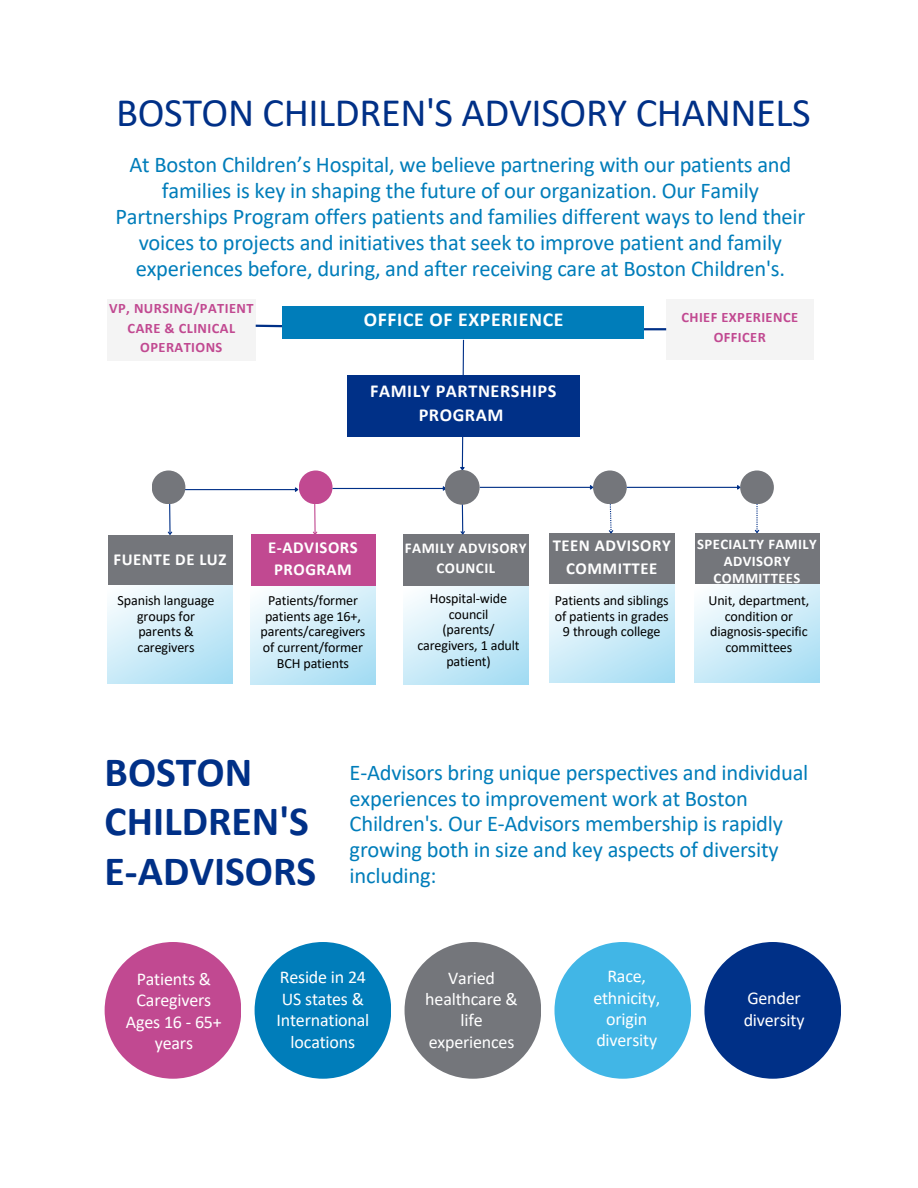
<style>
.page{position:relative;width:918px;height:1188px;background:#fff}
.page>*{position:absolute;margin:0;border:0;box-sizing:border-box;transform-origin:0 0}
.t1{font:700 41.7px/49.5px "Calibri";color:#003087}
.t2{font:40.5px "Calibri";letter-spacing:-.01em;color:#003087}
.t3{font:22.5px/25.8px "Calibri";letter-spacing:-.01em;color:#007dba;text-align:center}
.t4{font:700 19.8px "Calibri";letter-spacing:.03em;color:#fff}
.t5{font:700 18.3px/24.8px "Calibri";letter-spacing:.03em;color:#fff;text-align:center}
.t6{font:18px/21.3px "Calibri";letter-spacing:-.01em;color:#fff;text-align:center}
.t7{font:700 16.8px/22.5px "Calibri";letter-spacing:.03em;color:#fff;text-align:center}
.t8{font:700 15px/20.2px "Calibri";letter-spacing:.03em;color:#fff;text-align:center}
.t9{font:700 14.7px/16.8px "Calibri";letter-spacing:.03em;color:#fff;text-align:center}
.t10{font:700 14.4px/19.2px "Calibri";letter-spacing:.03em;color:#c14991;text-align:center}
.t11{font:14.1px/15.8px "Calibri";letter-spacing:-.01em;color:#000;text-align:center}
</style>
<div class="page">
<div style="left:108px;top:535px;width:124px;height:52px;background:#74767b"></div>
<svg style="left:108px;top:585px;width:124px;height:98px;background:#cfecf8"></svg>
<div style="left:299px;top:470px;width:34px;height:34px;background:#c14991;border-radius:50%"></div>
<div style="left:593px;top:470px;width:34px;height:34px;background:#74767b;border-radius:50%"></div>
<div style="left:695px;top:533px;width:124px;height:60px;background:#74767b"></div>
<svg style="left:695px;top:585px;width:125px;height:98px;background:#cfecf8"></svg>
<svg style="left:754px;top:504px;width:6px;height:29px"></svg>
<div style="left:740px;top:470px;width:34px;height:34px;background:#74767b;border-radius:50%"></div>
<hr style="left:333px;top:488px;width:110px;height:1px;background:#003087">
<svg style="left:442px;top:486px;width:3px;height:5px"></svg>
<hr style="left:480px;top:487px;width:110px;height:1px;background:#003087">
<svg style="left:589px;top:484px;width:5px;height:7px"></svg>
<hr style="left:627px;top:487px;width:110px;height:1px;background:#003087">
<svg style="left:736px;top:484px;width:5px;height:7px"></svg>
<div style="left:666px;top:299px;width:147px;height:61px;background:#f4f4f4"></div>
<div style="left:108px;top:299px;width:147px;height:61px;background:#f4f4f4"></div>
<hr style="left:627px;top:328px;width:39px;height:2px;background:#003087">
<svg style="left:255px;top:323px;width:27px;height:6px"></svg>
<div style="left:282px;top:306px;width:362px;height:32px;background:#007dba"></div>
<div style="left:403px;top:535px;width:125px;height:51px;background:#74767b"></div>
<svg style="left:404px;top:586px;width:124px;height:98px;background:#cfecf8"></svg>
<div style="left:549px;top:533px;width:125px;height:52px;background:#74767b"></div>
<svg style="left:550px;top:585px;width:124px;height:98px;background:#cfecf8"></svg>
<div style="left:251px;top:535px;width:124px;height:51px;background:#c14991"></div>
<svg style="left:251px;top:586px;width:125px;height:98px;background:#cfecf8"></svg>
<div style="left:105px;top:942px;width:136px;height:137px;background:#c14991;border-radius:50%"></div>
<div style="left:255px;top:942px;width:136px;height:137px;background:#007dba;border-radius:50%"></div>
<div style="left:405px;top:942px;width:136px;height:137px;background:#74767b;border-radius:50%"></div>
<div style="left:554px;top:942px;width:137px;height:137px;background:#41b6e6;border-radius:50%"></div>
<div style="left:704px;top:942px;width:137px;height:137px;background:#003087;border-radius:50%"></div>
<hr style="left:185px;top:489px;width:110px;height:1px;background:#003087">
<svg style="left:294px;top:487px;width:6px;height:6px"></svg>
<svg style="left:608px;top:504px;width:6px;height:30px"></svg>
<svg style="left:458px;top:339px;width:8px;height:131px"></svg>
<hr style="left:462px;top:502px;width:1px;height:32px;background:#003087">
<svg style="left:459px;top:530px;width:7px;height:5px"></svg>
<div style="left:445px;top:470px;width:35px;height:35px;background:#74767b;border-radius:50%"></div>
<div style="left:347px;top:375px;width:232px;height:61px;background:#003087"></div>
<hr style="left:169px;top:502px;width:2px;height:32px;background:#003087">
<svg style="left:167px;top:531px;width:6px;height:4px"></svg>
<div style="left:152px;top:470px;width:33px;height:34px;background:#74767b;border-radius:50%"></div>
<hr style="left:314px;top:502px;width:2px;height:32px;background:#c14991">
<svg style="left:312px;top:531px;width:6px;height:4px"></svg>
<h2 class="t2" style="left:116px;top:95px;width:696px">BOSTON CHILDREN'S ADVISORY CHANNELS</h2>
<p class="t3" style="left:116px;top:154px;width:691px">At Boston Children’s Hospital, we believe partnering with our patients and families is key in shaping the future of our organization. Our Family Partnerships Program offers patients and families different ways to lend their voices to projects and initiatives that seek to improve patient and family experiences before, during, and after receiving care at Boston Children's.</p>
<p class="t10" style="left:109px;top:300px;width:146px">VP, NURSING/PATIENT<br>CARE &amp; CLINICAL<br>OPERATIONS</p>
<p class="t4" style="left:364px;top:311px;width:201px">OFFICE OF EXPERIENCE</p>
<p class="t5" style="left:370px;top:380px;width:188px">FAMILY PARTNERSHIPS<br>PROGRAM</p>
<p class="t10" style="left:681px;top:309px;width:118px">CHIEF EXPERIENCE<br>OFFICER</p>
<p class="t7" style="left:114px;top:549px;width:114px">FUENTE DE LUZ</p>
<p class="t7" style="left:268px;top:538px;width:91px">E-ADVISORS<br>PROGRAM</p>
<p class="t8" style="left:405px;top:539px;width:123px">FAMILY ADVISORY<br>COUNCIL</p>
<p class="t7" style="left:553px;top:536px;width:120px">TEEN ADVISORY<br>COMMITTEE</p>
<p class="t9" style="left:697px;top:537px;width:121px">SPECIALTY FAMILY<br>ADVISORY<br>COMMITTEES</p>
<p class="t11" style="left:417px;top:591px;width:104px">Hospital-wide council<br>(parents/ caregivers, 1 adult patient)</p>
<p class="t11" style="left:555px;top:593px;width:115px">Patients and siblings of patients in grades<br>9 through college</p>
<p class="t11" style="left:261px;top:593px;width:106px">Patients/former patients age 16+, parents/caregivers of current/former<br>BCH patients</p>
<p class="t11" style="left:118px;top:593px;width:98px">Spanish language groups for parents &amp; caregivers</p>
<p class="t11" style="left:708px;top:593px;width:102px">Unit, department, condition or diagnosis-specific committees</p>
<h1 class="t1" style="left:105px;top:751px;width:213px">BOSTON<br>CHILDREN'S<br>E-ADVISORS</h1>
<p class="t3" style="left:350px;top:761px;width:460px;text-align:left">E-Advisors bring unique perspectives and individual experiences to improvement work at Boston Children's. Our E-Advisors membership is rapidly growing both in size and key aspects of diversity including:</p>
<p class="t6" style="left:126px;top:970px;width:97px">Patients &amp;<br>Caregivers<br>Ages 16 - 65+ years</p>
<p class="t6" style="left:276px;top:968px;width:95px">Reside in 24<br>US states &amp;<br>International locations</p>
<p class="t6" style="left:425px;top:968px;width:94px">Varied healthcare &amp; life experiences</p>
<p class="t6" style="left:593px;top:967px;width:68px">Race, ethnicity, origin diversity</p>
<p class="t6" style="left:744px;top:989px;width:62px;text-align:left">Gender diversity</p>
</div>
